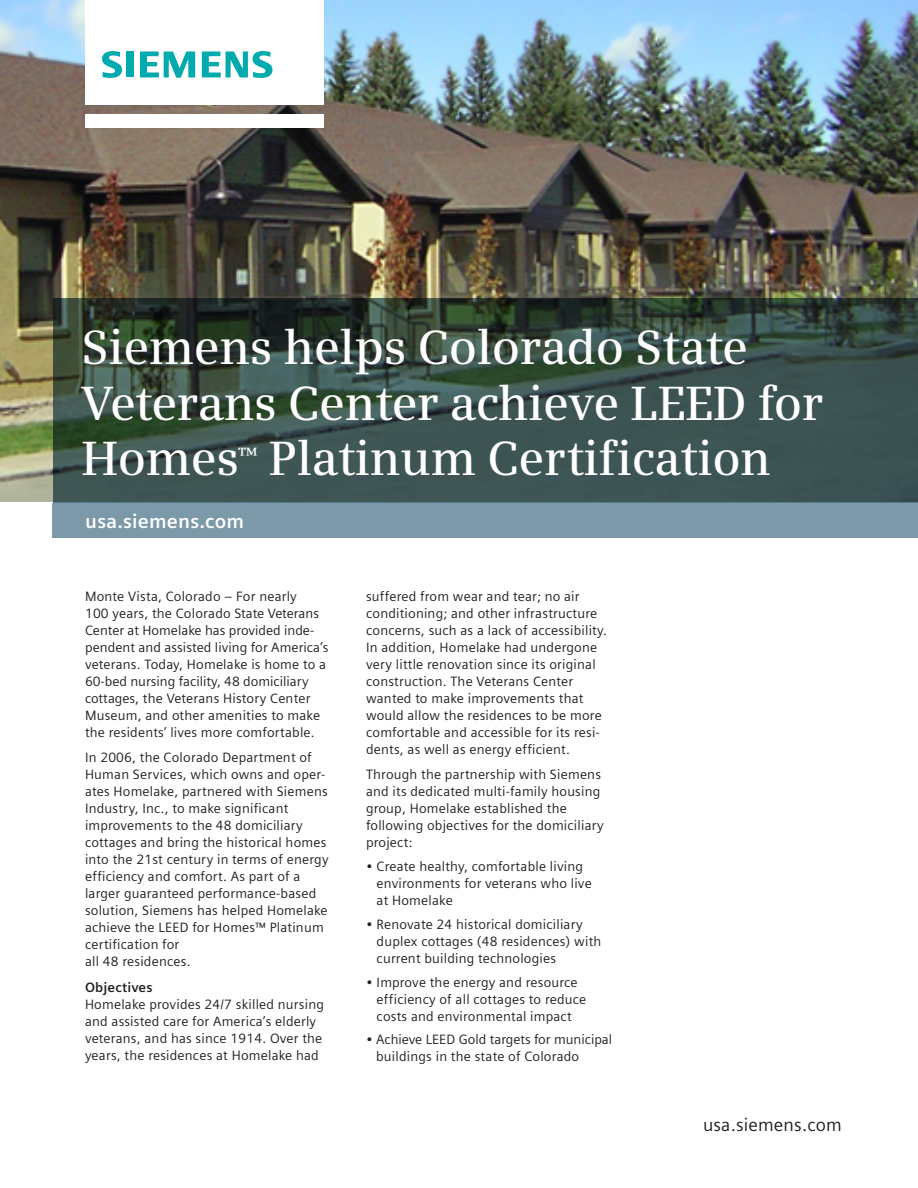
<style>
.page{position:relative;width:918px;height:1188px;background:#fff}
.page>*{position:absolute;margin:0;border:0;box-sizing:border-box;transform-origin:0 0}
._01__Headline__36pt{font:600 48px/55.5px "Siemens Serif";letter-spacing:-.01em;color:#fff}
._01__Headline__36pt-2{font:600 20.7px "Siemens Serif";color:#fff}
._02__URL_keyword__13{font:700 19.5px "Siemens Sans";letter-spacing:.01em;color:#fff}
._03__URL_sector_clai{font:18px "Siemens Sans";letter-spacing:.01em;color:#231f20}
._04__Copy___9pt_4mm{font:13.5px/17px "Siemens Sans";letter-spacing:.015em;color:#231f20}
._04__Headline_paragr{font:700 13.5px "Siemens Sans";letter-spacing:.015em;color:#231f20}
</style>
<div class="page">
<img style="left:0;top:0;width:918px;height:501px">
<div style="left:85px;top:0;width:238px;height:104px;background:#fff"></div>
<svg style="left:53px;top:298px;width:865px;height:206px;fill:#3c5453"></svg>
<div style="left:53px;top:504px;width:865px;height:34px;background:#7b99a9"></div>
<div style="left:85px;top:114px;width:238px;height:13px;background:#fff"></div>
<svg style="left:102px;top:51px;width:20px;height:27px"></svg>
<div style="left:126px;top:52px;width:7px;height:25px;background:#00aaad"></div>
<svg style="left:140px;top:52px;width:55px;height:26px"></svg>
<svg style="left:202px;top:51px;width:70px;height:27px"></svg>
<p class="_01__Headline__36pt" style="left:82px;top:321px;width:743px">Siemens helps Colorado State<br>Veterans Center achieve LEED for<br>Homes</p>
<p class="_01__Headline__36pt-2" style="left:239px;top:443px;width:20px">™</p>
<p class="_01__Headline__36pt" style="left:269px;top:432px;width:504px">Platinum Certification</p>
<p class="_02__URL_keyword__13" style="left:85px;top:510px;width:160px">usa.siemens.com</p>
<p class="_04__Copy___9pt_4mm" style="left:85px;top:588px;width:245px">Monte Vista, Colorado – For nearly<br>100 years, the Colorado State Veterans Center at Homelake has provided inde&shy;pendent and assisted living for America’s veterans. Today, Homelake is home to a 60-bed nursing facility, 48 domiciliary cottages, the Veterans History Center Museum, and other amenities to make the residents’ lives more comfortable.</p>
<p class="_04__Copy___9pt_4mm" style="left:85px;top:749px;width:245px">In 2006, the Colorado Department of Human Services, which owns and oper&shy;ates Homelake, partnered with Siemens Industry, Inc., to make significant improvements to the 48 domiciliary cottages and bring the historical homes into the 21st century in terms of energy efficiency and comfort. As part of a larger guaranteed performance-based solution, Siemens has helped Homelake achieve the LEED for Homes™ Platinum certification for<br>all 48 residences.</p>
<p class="_04__Headline_paragr" style="left:85px;top:980px;width:69px">Objectives</p>
<p class="_04__Copy___9pt_4mm" style="left:85px;top:996px;width:241px">Homelake provides 24/7 skilled nursing and assisted care for America’s elderly veterans, and has since 1914. Over the years, the residences at Homelake had</p>
<p class="_04__Copy___9pt_4mm" style="left:366px;top:588px;width:243px">suffered from wear and tear; no air conditioning; and other infrastructure concerns, such as a lack of accessibility.<br>In addition, Homelake had undergone very little renovation since its original construction. The Veterans Center wanted to make improvements that would allow the residences to be more comfortable and accessible for its resi&shy;dents, as well as energy efficient.</p>
<p class="_04__Copy___9pt_4mm" style="left:366px;top:766px;width:239px">Through the partnership with Siemens and its dedicated multi-family housing group, Homelake established the following objectives for the domiciliary project:</p>
<p class="_04__Copy___9pt_4mm" style="left:377px;top:858px;width:217px;text-indent:-11px">• Create healthy, comfortable living environments for veterans who live at Homelake</p>
<p class="_04__Copy___9pt_4mm" style="left:377px;top:916px;width:226px;text-indent:-11px">• Renovate 24 historical domiciliary duplex cottages (48 residences) with current building technologies</p>
<p class="_04__Copy___9pt_4mm" style="left:377px;top:974px;width:211px;text-indent:-11px">• Improve the energy and resource efficiency of all cottages to reduce costs and environmental impact</p>
<p class="_04__Copy___9pt_4mm" style="left:376px;top:1031px;width:238px;text-indent:-10px">• Achieve LEED Gold targets for municipal buildings in the state of Colorado</p>
<p class="_03__URL_sector_clai" style="left:703px;top:1115px;width:140px">usa.siemens.com</p>
</div>
